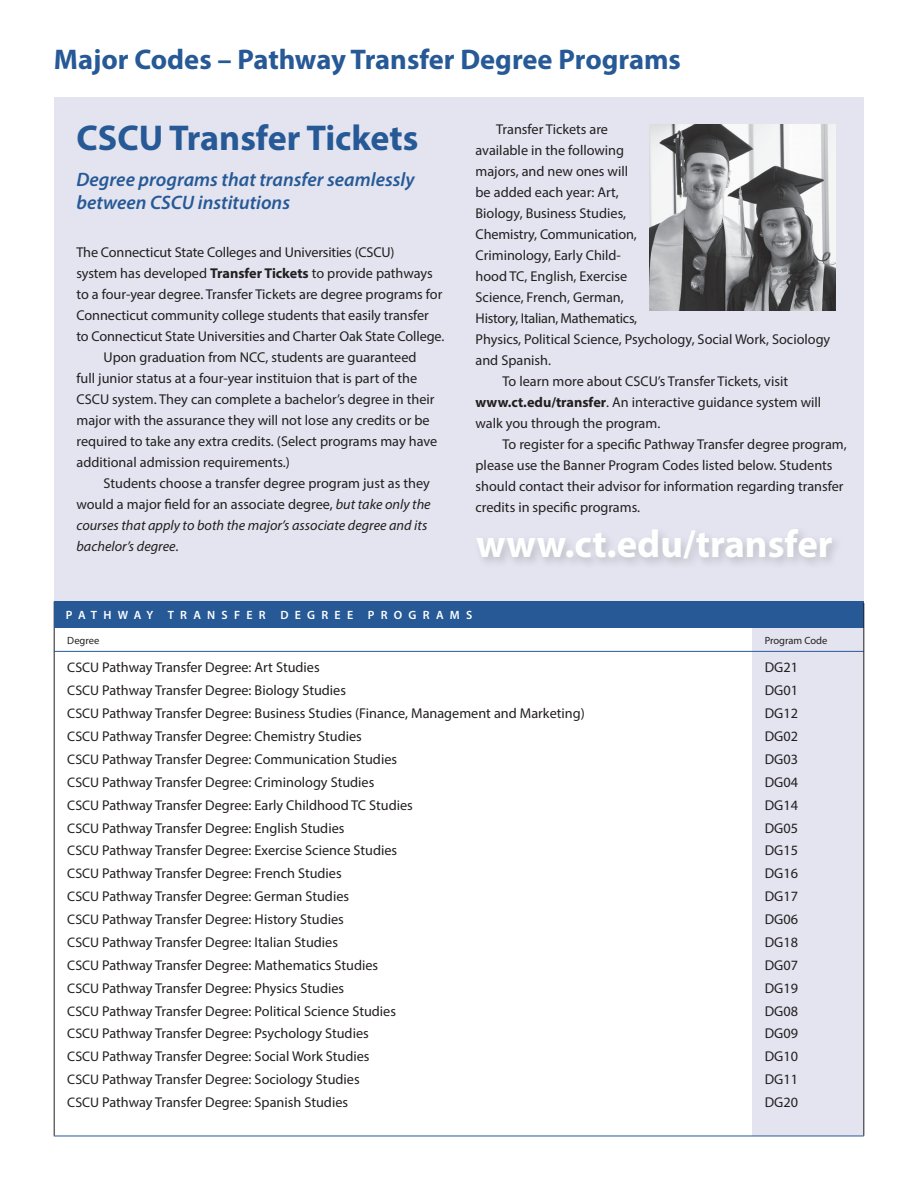
<style>
.page{position:relative;width:918px;height:1188px;background:#fff}
.page>*{position:absolute;margin:0;border:0;box-sizing:border-box;transform-origin:0 0}
.t1{font:700 38.85px "Myriad Pro";color:#fff}
.t2{font:700 36px "Myriad Pro";color:#265996}
.t3{font:700 28.5px "Myriad Pro";color:#265996}
.t4{font:italic 600 19.5px/22.5px "Myriad Pro";color:#265996}
.t5{font:14.25px "Myriad Pro";color:#231f20}
.t6{font:italic 14.25px "Myriad Pro";color:#231f20}
.t7{font:14.25px "Myriad Pro";letter-spacing:-.02em;color:#231f20}
.t8{font:600 12px "Myriad Pro";letter-spacing:.52em;color:#fff}
.t9{font:10.5px "Myriad Pro";letter-spacing:-.005em;color:#231f20}
.s1{font-weight:700}
.s2{font-style:italic}
.s3{font-style:normal}
.s4{font-size:13.8px}
</style>
<div class="page">
<div style="left:54px;top:98px;width:810px;height:505px;background:#e3e4ef"></div>
<div style="left:753px;top:624px;width:111px;height:512px;background:#e3e4ef"></div>
<hr style="left:54px;top:602px;width:1px;height:534px;background:#231f20">
<div style="left:54px;top:602px;width:810px;height:26px;background:#265996"></div>
<hr style="left:54px;top:651px;width:810px;height:1px;background:#265996">
<hr style="left:864px;top:603px;width:1px;height:533px;background:#231f20">
<hr style="left:54px;top:1136px;width:810px;height:1px;background:#265996">
<img style="left:650px;top:124px;width:186px;height:187px">
<div style="left:473px;top:525px;width:370px;height:46px;background:#231f20;opacity:.2"></div>
<h3 class="t3" style="left:54px;top:41px;width:629px">Major Codes – Pathway Transfer Degree Programs</h3>
<h2 class="t2" style="left:76px;top:115px;width:343px">CSCU Transfer Tickets</h2>
<h3 class="t4" style="left:76px;top:168px;width:340px">Degree programs that transfer seamlessly between CSCU institutions</h3>
<p class="t5" style="left:76px;top:243px;width:320px">The Connecticut State Colleges and Universities (CSCU)</p>
<p class="t5" style="left:76px;top:264px;width:358px">system has developed <span class="s1">Transfer Tickets</span> to provide pathways</p>
<p class="t5" style="left:76px;top:285px;width:367px">to a four-year degree. Transfer Tickets are degree programs for</p>
<p class="t5" style="left:76px;top:306px;width:354px">Connecticut community college students that easily transfer</p>
<p class="t5" style="left:76px;top:327px;width:369px">to Connecticut State Universities and Charter Oak State College.</p>
<p class="t5" style="left:103px;top:348px;width:315px">Upon graduation from NCC, students are guaranteed</p>
<p class="t5" style="left:76px;top:369px;width:342px">full junior status at a four-year instituion that is part of the</p>
<p class="t5" style="left:76px;top:390px;width:360px">CSCU system. They can complete a bachelor’s degree in their</p>
<p class="t5" style="left:76px;top:411px;width:355px">major with the assurance they will not lose any credits or be</p>
<p class="t5" style="left:76px;top:432px;width:362px">required to take any extra credits. (Select programs may have</p>
<p class="t5" style="left:76px;top:453px;width:215px">additional admission requirements.)</p>
<p class="t5" style="left:103px;top:474px;width:328px">Students choose a transfer degree program just as they</p>
<p class="t5" style="left:76px;top:495px;width:356px">would a major field for an associate degree, <span class="s2">but take only the</span></p>
<p class="t6" style="left:76px;top:516px;width:352px">courses that apply to both the major’s associate degree and its</p>
<p class="t6" style="left:76px;top:537px;width:104px">bachelor’s degree<span class="s3">.</span></p>
<p class="t5" style="left:496px;top:121px;width:114px">Transfer Tickets are</p>
<p class="t5" style="left:476px;top:142px;width:150px">available in the following</p>
<p class="t5" style="left:476px;top:163px;width:154px">majors, and new ones will</p>
<p class="t5" style="left:476px;top:184px;width:145px">be added each year: Art,</p>
<p class="t5" style="left:476px;top:205px;width:152px">Biology, Business Studies,</p>
<p class="t5" style="left:476px;top:226px;width:163px">Chemistry, Communication,</p>
<p class="t5" style="left:476px;top:247px;width:147px">Criminology, Early Child-</p>
<p class="t5" style="left:476px;top:268px;width:153px">hood TC, English, Exercise</p>
<p class="t5" style="left:476px;top:289px;width:150px">Science, French, German,</p>
<p class="t7" style="left:476px;top:310px;width:163px">History, Italian, Mathematics,</p>
<p class="t5" style="left:476px;top:331px;width:356px">Physics, Political Science, Psychology, Social Work, Sociology</p>
<p class="t5" style="left:476px;top:352px;width:77px">and Spanish.</p>
<p class="t5" style="left:503px;top:373px;width:287px">To learn more about CSCU’s Transfer Tickets, visit</p>
<p class="t5" style="left:476px;top:394px;width:347px"><span class="s1">www.ct.edu/transfer</span>. An interactive guidance system will</p>
<p class="t5" style="left:476px;top:415px;width:186px">walk you through the program.</p>
<p class="t5" style="left:503px;top:436px;width:346px">To register for a specific Pathway Transfer degree program,</p>
<p class="t5" style="left:476px;top:457px;width:359px">please use the Banner Program Codes listed below. Students</p>
<p class="t5" style="left:476px;top:478px;width:370px">should contact their advisor for information regarding transfer</p>
<p class="t5" style="left:476px;top:499px;width:166px">credits in specific programs.</p>
<h1 class="t1" style="left:476px;top:518px;width:358px">www.ct.edu/transfer</h1>
<p class="t8" style="left:66px;top:608px;width:408px">PATHWAY TRANSFER DEGREE PROGRAMS</p>
<p class="t9" style="left:67px;top:634px;width:33px">Degree</p>
<p class="t9" style="left:765px;top:634px;width:64px">Program Code</p>
<p class="t5" style="left:67px;top:659px;width:254px"><span class="s4">CSCU</span> Pathway Transfer Degree: Art Studies</p>
<p class="t5" style="left:765px;top:659px;width:35px">DG21</p>
<p class="t5" style="left:67px;top:682px;width:280px"><span class="s4">CSCU</span> Pathway Transfer Degree: Biology Studies</p>
<p class="t5" style="left:765px;top:682px;width:35px">DG01</p>
<p class="t5" style="left:67px;top:705px;width:519px"><span class="s4">CSCU</span> Pathway Transfer Degree: Business Studies (Finance, Management and Marketing)</p>
<p class="t5" style="left:765px;top:705px;width:35px">DG12</p>
<p class="t5" style="left:67px;top:728px;width:296px"><span class="s4">CSCU</span> Pathway Transfer Degree: Chemistry Studies</p>
<p class="t5" style="left:765px;top:728px;width:35px">DG02</p>
<p class="t5" style="left:67px;top:750px;width:331px"><span class="s4">CSCU</span> Pathway Transfer Degree: Communication Studies</p>
<p class="t5" style="left:765px;top:750px;width:35px">DG03</p>
<p class="t5" style="left:67px;top:773px;width:309px"><span class="s4">CSCU</span> Pathway Transfer Degree: Criminology Studies</p>
<p class="t5" style="left:765px;top:773px;width:35px">DG04</p>
<p class="t5" style="left:67px;top:796px;width:347px"><span class="s4">CSCU</span> Pathway Transfer Degree: Early Childhood TC Studies</p>
<p class="t5" style="left:765px;top:796px;width:35px">DG14</p>
<p class="t5" style="left:67px;top:819px;width:279px"><span class="s4">CSCU</span> Pathway Transfer Degree: English Studies</p>
<p class="t5" style="left:765px;top:819px;width:35px">DG05</p>
<p class="t5" style="left:67px;top:842px;width:331px"><span class="s4">CSCU</span> Pathway Transfer Degree: Exercise Science Studies</p>
<p class="t5" style="left:765px;top:842px;width:35px">DG15</p>
<p class="t5" style="left:67px;top:865px;width:276px"><span class="s4">CSCU</span> Pathway Transfer Degree: French Studies</p>
<p class="t5" style="left:765px;top:865px;width:35px">DG16</p>
<p class="t5" style="left:67px;top:888px;width:283px"><span class="s4">CSCU</span> Pathway Transfer Degree: German Studies</p>
<p class="t5" style="left:765px;top:888px;width:35px">DG17</p>
<p class="t5" style="left:67px;top:911px;width:278px"><span class="s4">CSCU</span> Pathway Transfer Degree: History Studies</p>
<p class="t5" style="left:765px;top:911px;width:35px">DG06</p>
<p class="t5" style="left:67px;top:933px;width:272px"><span class="s4">CSCU</span> Pathway Transfer Degree: Italian Studies</p>
<p class="t5" style="left:765px;top:933px;width:35px">DG18</p>
<p class="t5" style="left:67px;top:956px;width:312px"><span class="s4">CSCU</span> Pathway Transfer Degree: Mathematics Studies</p>
<p class="t5" style="left:765px;top:956px;width:35px">DG07</p>
<p class="t5" style="left:67px;top:979px;width:278px"><span class="s4">CSCU</span> Pathway Transfer Degree: Physics Studies</p>
<p class="t5" style="left:765px;top:979px;width:35px">DG19</p>
<p class="t5" style="left:67px;top:1002px;width:330px"><span class="s4">CSCU</span> Pathway Transfer Degree: Political Science Studies</p>
<p class="t5" style="left:765px;top:1002px;width:35px">DG08</p>
<p class="t5" style="left:67px;top:1025px;width:303px"><span class="s4">CSCU</span> Pathway Transfer Degree: Psychology Studies</p>
<p class="t5" style="left:765px;top:1025px;width:35px">DG09</p>
<p class="t5" style="left:67px;top:1048px;width:304px"><span class="s4">CSCU</span> Pathway Transfer Degree: Social Work Studies</p>
<p class="t5" style="left:765px;top:1048px;width:35px">DG10</p>
<p class="t5" style="left:67px;top:1071px;width:294px"><span class="s4">CSCU</span> Pathway Transfer Degree: Sociology Studies</p>
<p class="t5" style="left:765px;top:1071px;width:35px">DG11</p>
<p class="t5" style="left:67px;top:1094px;width:282px"><span class="s4">CSCU</span> Pathway Transfer Degree: Spanish Studies</p>
<p class="t5" style="left:765px;top:1094px;width:35px">DG20</p>
</div>
